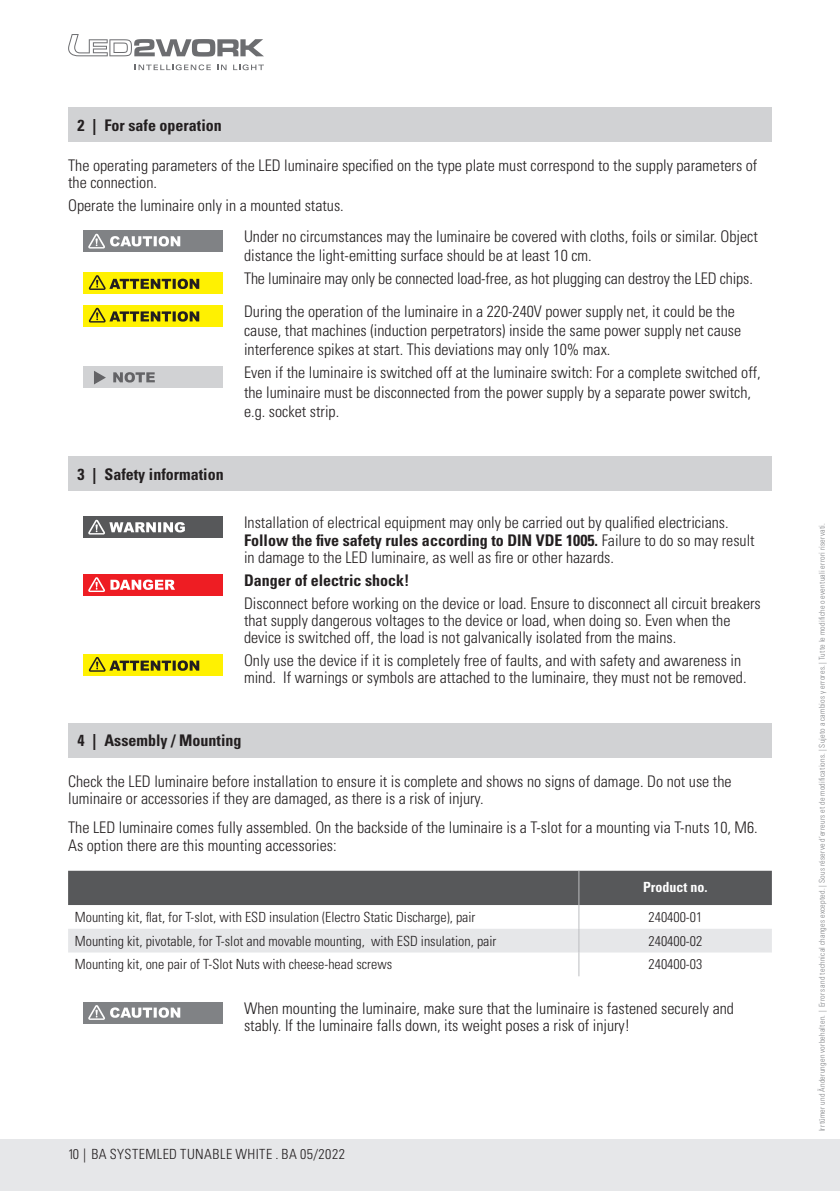
<style>
.page{position:relative;width:840px;height:1191px;background:#fff}
.page>*{position:absolute;margin:0;border:0;box-sizing:border-box;transform-origin:0 0}
.t1{font:300 condensed 16px/17.2px "Univers LT Std";color:#231f20}
.t2{font:700 condensed 16px "Univers LT Std";color:#231f20}
.t3{font:300 condensed 14px "Univers LT Std";color:#231f20}
.t4{font:300 condensed 14px "Univers LT Std";letter-spacing:.035em;color:#231f20}
.t5{font:700 condensed 14px "Univers LT Std";color:#fff}
.t6{font:300 condensed 8px "Univers LT Std";letter-spacing:.025em;color:#808285}
.s1{font-weight:700}
</style>
<div class="page">
<div style="left:0;top:1140px;width:839px;height:51px;background:#e6e7e9"></div>
<svg style="left:68px;top:34px;width:196px;height:23px"></svg>
<svg style="left:134px;top:64px;width:77px;height:6px"></svg>
<svg style="left:217px;top:65px;width:9px;height:5px"></svg>
<svg style="left:233px;top:64px;width:31px;height:6px"></svg>
<div style="left:68px;top:108px;width:703px;height:34px;background:#d1d2d4"></div>
<div style="left:84px;top:231px;width:139px;height:21px;background:#808285"></div>
<svg style="left:88px;top:234px;width:92px;height:14px"></svg>
<div style="left:84px;top:273px;width:139px;height:21px;background:#fff101"></div>
<svg style="left:89px;top:275px;width:110px;height:15px"></svg>
<div style="left:84px;top:305px;width:139px;height:22px;background:#fff101"></div>
<svg style="left:89px;top:308px;width:110px;height:14px"></svg>
<div style="left:84px;top:367px;width:139px;height:21px;background:#d1d2d4"></div>
<svg style="left:94px;top:371px;width:12px;height:13px"></svg>
<svg style="left:113px;top:372px;width:42px;height:10px"></svg>
<div style="left:68px;top:457px;width:703px;height:34px;background:#d1d2d4"></div>
<div style="left:84px;top:516px;width:139px;height:22px;background:#57585a"></div>
<svg style="left:88px;top:520px;width:97px;height:14px"></svg>
<div style="left:84px;top:574px;width:139px;height:21px;background:#ee1d23"></div>
<svg style="left:88px;top:577px;width:87px;height:15px"></svg>
<div style="left:84px;top:654px;width:139px;height:22px;background:#fff101"></div>
<svg style="left:89px;top:657px;width:110px;height:14px"></svg>
<div style="left:68px;top:723px;width:703px;height:34px;background:#d1d2d4"></div>
<svg style="left:68px;top:870px;width:703px;height:106px"></svg>
<div style="left:84px;top:1002px;width:139px;height:21px;background:#808285"></div>
<svg style="left:88px;top:1005px;width:92px;height:15px"></svg>
<p class="t2" style="left:77px;top:115px;width:146px">2 | For safe operation</p>
<p class="t1" style="left:68px;top:157px;width:690px">The operating parameters of the LED luminaire specified on the type plate must correspond to the supply parameters of the connection.</p>
<p class="t1" style="left:244px;top:190px;width:515px;line-height:31px;text-indent:-176px">Operate the luminaire only in a mounted status.<br>Under no circumstances may the luminaire be covered with cloths, foils or similar. Object</p>
<p class="t1" style="left:244px;top:244px;width:510px;line-height:23px">distance the light-emitting surface should be at least 10 cm.<br>The luminaire may only be connected load-free, as hot plugging can destroy the LED chips.</p>
<p class="t1" style="left:244px;top:302px;width:498px;line-height:19.2px">During the operation of the luminaire in a 220-240V power supply net, it could be the cause, that machines (induction perpetrators) inside the same power supply net cause interference spikes at start. This deviations may only 10% max.</p>
<p class="t1" style="left:244px;top:363px;width:518px;line-height:19.2px">Even if the luminaire is switched off at the luminaire switch: For a complete switched off, the luminaire must be disconnected from the power supply by a separate power switch, e.g. socket strip.</p>
<p class="t2" style="left:77px;top:464px;width:148px">3 | Safety information</p>
<p class="t1" style="left:244px;top:514px;width:512px">Installation of electrical equipment may only be carried out by qualified electricians.<br><span class="s1">Follow the five safety rules according to DIN VDE 1005.</span> Failure to do so may result in damage to the LED luminaire, as well as fire or other hazards.</p>
<p class="t2" style="left:244px;top:570px;width:167px">Danger of electric shock!</p>
<p class="t1" style="left:244px;top:594px;width:518px">Disconnect before working on the device or load. Ensure to disconnect all circuit breakers that supply dangerous voltages to the device or load, when doing so. Even when the device is switched off, the load is not galvanically isolated from the mains.</p>
<p class="t1" style="left:244px;top:652px;width:503px">Only use the device if it is completely free of faults, and with safety and awareness in mind. If warnings or symbols are attached to the luminaire, they must not be removed.</p>
<p class="t2" style="left:77px;top:731px;width:165px">4 | Assembly / Mounting</p>
<p class="t1" style="left:68px;top:772px;width:664px">Check the LED luminaire before installation to ensure it is complete and shows no signs of damage. Do not use the luminaire or accessories if they are damaged, as there is a risk of injury.</p>
<p class="t1" style="left:68px;top:819px;width:690px">The LED luminaire comes fully assembled. On the backside of the luminaire is a T-slot for a mounting via T-nuts 10, M6.<br>As option there are this mounting accessories:</p>
<p class="t5" style="left:642px;top:878px;width:66px">Product no.</p>
<p class="t3" style="left:75px;top:908px;width:402px">Mounting kit, flat, for T-slot, with ESD insulation (Electro Static Discharge), pair</p>
<p class="t3" style="left:648px;top:908px;width:55px">240400-01</p>
<p class="t3" style="left:75px;top:932px;width:423px">Mounting kit, pivotable, for T-slot and movable mounting, with ESD insulation, pair</p>
<p class="t3" style="left:648px;top:932px;width:55px">240400-02</p>
<p class="t3" style="left:75px;top:956px;width:318px">Mounting kit, one pair of T-Slot Nuts with cheese-head screws</p>
<p class="t3" style="left:648px;top:956px;width:55px">240400-03</p>
<p class="t1" style="left:244px;top:999px;width:491px">When mounting the luminaire, make sure that the luminaire is fastened securely and stably. If the luminaire falls down, its weight poses a risk of injury!</p>
<p class="t4" style="left:68px;top:1145px;width:278px">10 | BA SYSTEMLED TUNABLE WHITE . BA 05/2022</p>
<p class="t6" style="left:816px;top:1131px;width:610px;rotate:-90deg">Irrtümer und Änderungen vorbehalten. | Errors and technical changes excepted. | Sous réserve d’erreurs et de modifications. | Sujeto a cambios y errores. | Tutte le modifiche o eventuali errori riservati.</p>
</div>
